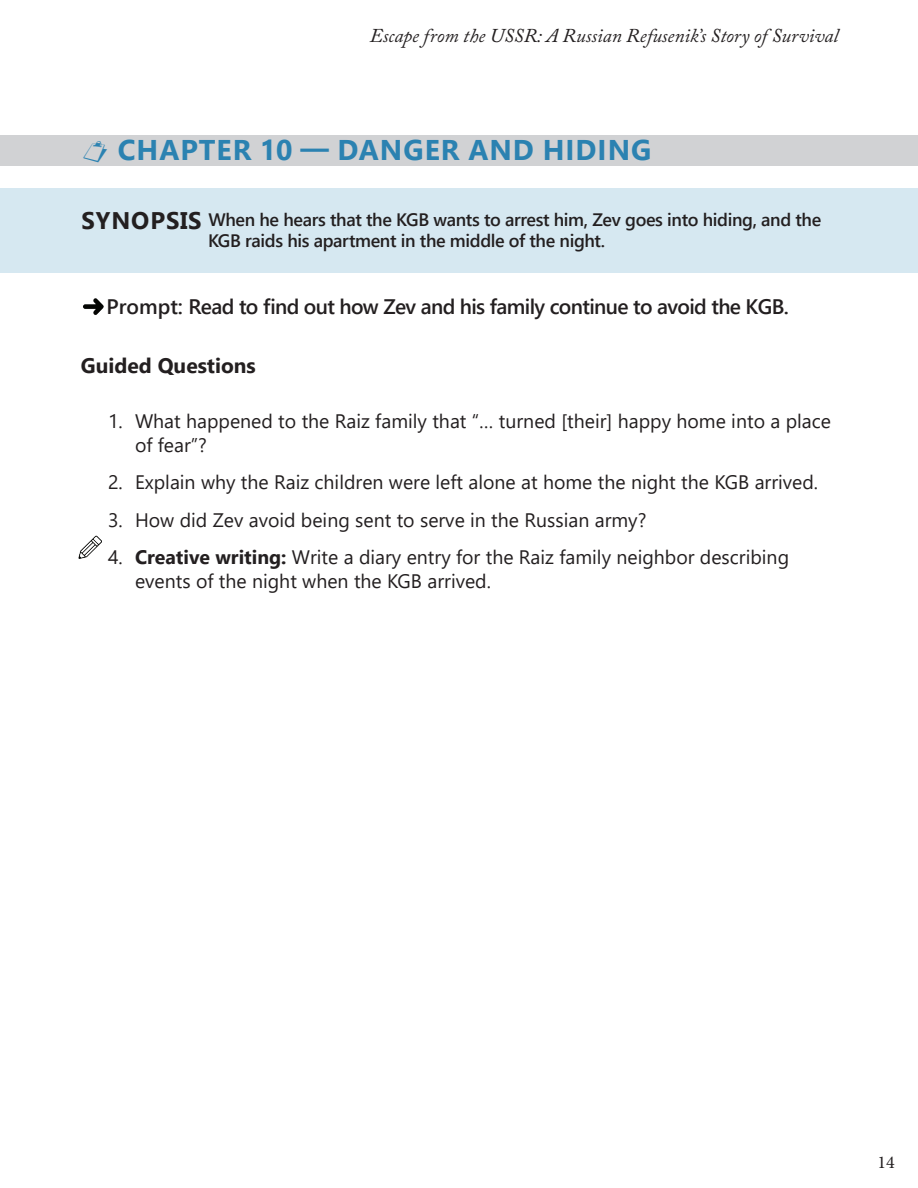
<style>
.page{position:relative;width:918px;height:1188px;background:#fff}
.page>*{position:absolute;margin:0;border:0;box-sizing:border-box;transform-origin:0 0}
.t1{font:700 28.5px "Segoe UI";letter-spacing:.035em;color:#2b82b1}
.t2{font:600 21px "Segoe UI";letter-spacing:-.03em;color:#231f20}
.t3{font:700 21px "Segoe UI";color:#231f20}
.t4{font:19.5px/23.4px "Segoe UI";color:#231f20}
.t5{font:italic 19.5px "Adobe Caslon Pro";color:#231f20}
.t6{font:600 18px/21.6px "Segoe UI";letter-spacing:-.02em;color:#231f20}
.t7{font:18px "Minion Pro";color:#231f20}
.s1{font-weight:700;font-size:24px}
.s2{font-weight:700}
</style>
<div class="page">
<div style="left:0;top:135px;width:918px;height:31px;background:#d1d2d4"></div>
<img style="left:83px;top:298px;width:21px;height:17px">
<div style="left:0;top:188px;width:918px;height:84px;background:#d6e8f1"></div>
<img style="left:78px;top:535px;width:24px;height:24px">
<p class="t5" style="left:370px;top:24px;width:470px">Escape from the USSR: A Russian Refusenik’s Story of Survival</p>
<h1 class="t1" style="left:118px;top:123px;width:535px">CHAPTER 10 — DANGER AND HIDING</h1>
<p class="t6" style="left:208px;top:207px;width:615px;text-indent:-127px"><span class="s1">SYNOPSIS</span> When he hears that the KGB wants to arrest him, Zev goes into hiding, and the<br>KGB raids his apartment in the middle of the night.</p>
<p class="t2" style="left:106px;top:286px;width:684px">Prompt: Read to find out how Zev and his family continue to avoid the KGB.</p>
<p class="t3" style="left:81px;top:345px;width:176px">Guided Questions</p>
<p class="t4" style="left:135px;top:408px;width:698px;text-indent:-27px">1. What happened to the Raiz family that “… turned [their] happy home into a place of fear”?</p>
<p class="t4" style="left:108px;top:469px;width:712px">2. Explain why the Raiz children were left alone at home the night the KGB arrived.</p>
<p class="t4" style="left:108px;top:506px;width:540px">3. How did Zev avoid being sent to serve in the Russian army?</p>
<p class="t4" style="left:135px;top:544px;width:656px;text-indent:-27px">4. <span class="s2">Creative writing:</span> Write a diary entry for the Raiz family neighbor describing events of the night when the KGB arrived.</p>
<p class="t7" style="left:878px;top:1150px;width:19px">14</p>
</div>
